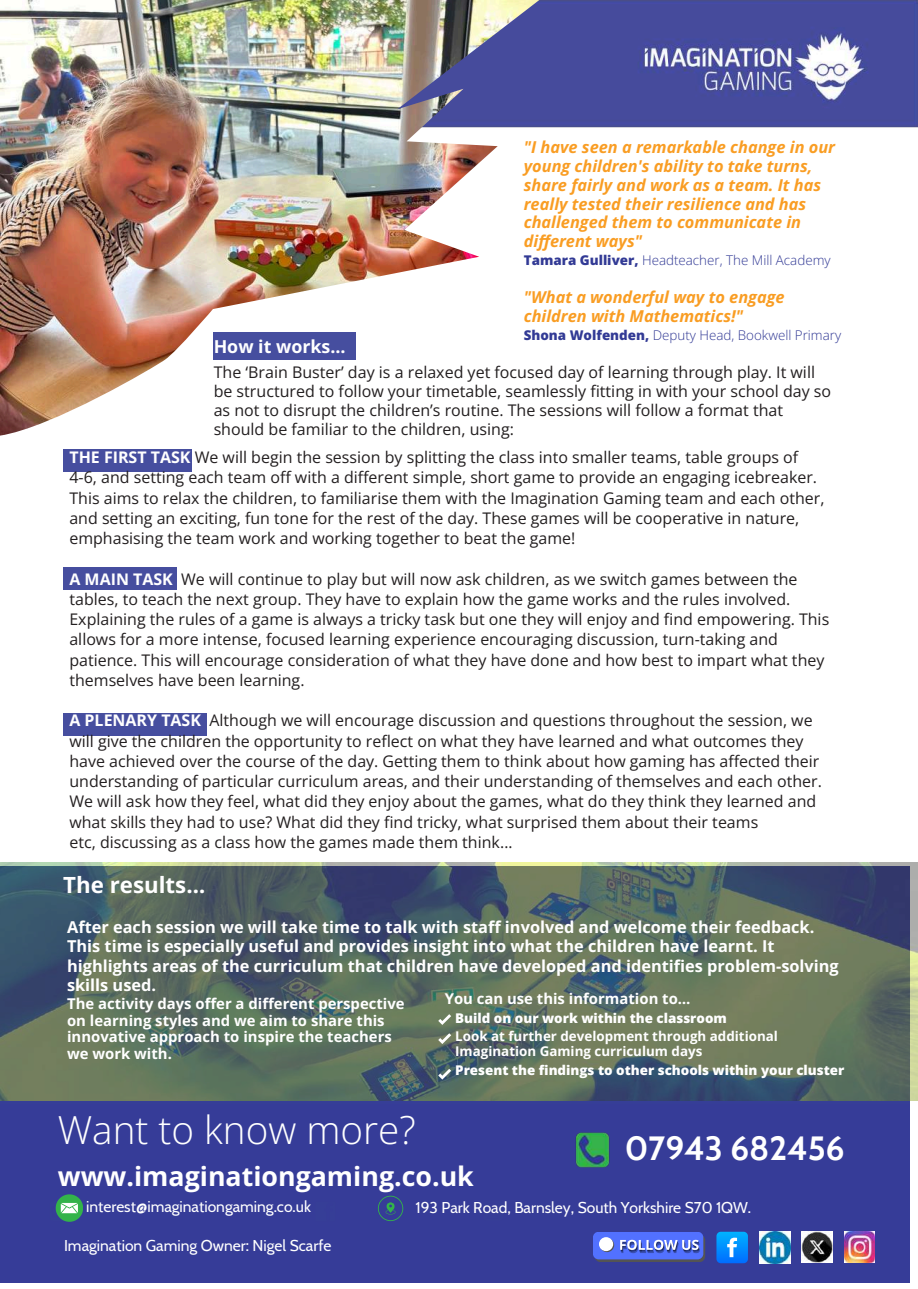
<style>
.page{position:relative;width:918px;height:1289px;background:#fff}
.page>*{position:absolute;margin:0;border:0;box-sizing:border-box;transform-origin:0 0}
.t1{font:300 38.7px "Open Sans";color:#fff}
.t2{font:700 33.45px "Cabin";color:#fff}
.t3{font:700 26.7px "Open Sans";color:#fff}
.t4{font:700 22.35px "Open Sans";color:#fff}
.t5{font:700 17.85px "Open Sans";color:#fff}
.t6{font:700 16.35px/19px "Open Sans";color:#fff}
.t7{font:italic 700 16.35px/18.9px "Open Sans";color:#f99d23}
.t8{font:16.05px/20.2px "Open Sans";color:#231f20}
.t9{font:15.6px "Cabin";color:#fff}
.t10{font:700 14.85px/16.8px "Open Sans";color:#fff}
.t11{font:300 13.35px "Open Sans";color:#323a95}
.t12{font:800 13.35px "Open Sans";color:#fff}
.t13{font:700 13.35px/14.5px "Open Sans";color:#fff}
.s1{font-weight:800}
.s2{font-weight:700;color:#fff}
</style>
<div class="page">
<div style="left:63px;top:712px;width:143px;height:23px;background:#464e9f"></div>
<div style="left:63px;top:567px;width:114px;height:22px;background:#464e9f"></div>
<div style="left:63px;top:449px;width:129px;height:23px;background:#464e9f"></div>
<div style="left:0;top:1104px;width:910px;height:177px;background:#323896"></div>
<img style="left:545px;top:0;width:373px;height:128px">
<img style="left:0;top:862px;width:918px;height:238px">
<img style="left:0;top:0;width:545px;height:435px">
<svg style="left:438px;top:1013px;width:13px;height:11px"></svg>
<svg style="left:438px;top:1033px;width:13px;height:10px"></svg>
<svg style="left:438px;top:1068px;width:13px;height:11px"></svg>
<img style="left:575px;top:1132px;width:35px;height:36px">
<svg style="left:55px;top:1194px;width:28px;height:27px"></svg>
<svg style="left:378px;top:1195px;width:25px;height:25px"></svg>
<img style="left:844px;top:1231px;width:31px;height:30px">
<img style="left:802px;top:1231px;width:30px;height:30px">
<img style="left:759px;top:1231px;width:32px;height:31px">
<svg style="left:595px;top:1234px;width:110px;height:27px"></svg>
<div style="left:593px;top:1231px;width:110px;height:28px;background:#5271ff;border-radius:6px"></div>
<svg style="left:600px;top:1237px;width:14px;height:14px"></svg>
<div style="left:599px;top:1236px;width:14px;height:14px;background:#fff;border-radius:50%"></div>
<svg style="left:620px;top:1239px;width:80px;height:13px"></svg>
<svg style="left:716px;top:1231px;width:32px;height:31px"></svg>
<p class="t5" style="left:214px;top:334px;width:133px">How it works…</p>
<p class="t7" style="left:524px;top:137px;width:313px">"I have seen a remarkable change in our young children's ability to take turns, share fairly and work as a team. It has really tested their resilience and has challenged them to communicate in different ways"</p>
<p class="t11" style="left:524px;top:251px;width:308px"><span class="s1">Tamara Gulliver,</span> Headteacher, The Mill Academy</p>
<p class="t7" style="left:524px;top:287px;width:262px">"What a wonderful way to engage children with Mathematics!"</p>
<p class="t11" style="left:524px;top:325px;width:319px"><span class="s1">Shona Wolfenden,</span> Deputy Head, Bookwell Primary</p>
<p class="t8" style="left:214px;top:362px;width:619px;line-height:19px">The ‘Brain Buster’ day is a relaxed yet focused day of learning through play. It will be structured to follow your timetable, seamlessly fitting in with your school day so as not to disrupt the children’s routine. The sessions will follow a format that should be familiar to the children, using:</p>
<p class="t8" style="left:69px;top:446px;width:757px"><span class="s2">THE FIRST TASK</span> We will begin the session by splitting the class into smaller teams, table groups of 4-6, and setting each team off with a different simple, short game to provide an engaging icebreaker.<br>This aims to relax the children, to familiarise them with the Imagination Gaming team and each other, and setting an exciting, fun tone for the rest of the day. These games will be cooperative in nature, emphasising the team work and working together to beat the game!</p>
<p class="t8" style="left:69px;top:568px;width:761px"><span class="s2">A MAIN TASK</span> We will continue to play but will now ask children, as we switch games between the tables, to teach the next group. They have to explain how the game works and the rules involved.<br>Explaining the rules of a game is always a tricky task but one they will enjoy and find empowering. This allows for a more intense, focused learning experience encouraging discussion, turn-taking and patience. This will encourage consideration of what they have done and how best to impart what they themselves have been learning.</p>
<p class="t8" style="left:69px;top:710px;width:754px"><span class="s2">A PLENARY TASK</span> Although we will encourage discussion and questions throughout the session, we will give the children the opportunity to reflect on what they have learned and what outcomes they have achieved over the course of the day. Getting them to think about how gaming has affected their understanding of particular curriculum areas, and their understanding of themselves and each other.<br>We will ask how they feel, what did they enjoy about the games, what do they think they learned and what skills they had to use? What did they find tricky, what surprised them about their teams<br>etc, discussing as a class how the games made them think…</p>
<h3 class="t4" style="left:63px;top:868px;width:144px">The results…</h3>
<p class="t6" style="left:67px;top:917px;width:773px">After each session we will take time to talk with staff involved and welcome their feedback.<br>This time is especially useful and provides insight into what the children have learnt. It highlights areas of the curriculum that children have developed and identifies problem-solving skills used.</p>
<p class="t10" style="left:67px;top:994px;width:339px">The activity days offer a different perspective on learning styles and we aim to share this innovative approach to inspire the teachers we work with.</p>
<p class="t10" style="left:445px;top:989px;width:247px">You can use this information to…</p>
<p class="t12" style="left:455px;top:1008px;width:273px">Build on our work within the classroom</p>
<p class="t13" style="left:455px;top:1028px;width:324px">Look at further development through additional<br>Imagination Gaming curriculum days</p>
<p class="t12" style="left:455px;top:1060px;width:391px">Present the findings to other schools within your cluster</p>
<h1 class="t1" style="left:58px;top:1102px;width:359px">Want to know more?</h1>
<h3 class="t3" style="left:58px;top:1156px;width:418px">www.imaginationgaming.co.uk</h3>
<p class="t9" style="left:86px;top:1196px;width:226px">interest@imaginationgaming.co.uk</p>
<p class="t9" style="left:416px;top:1197px;width:337px">193 Park Road, Barnsley, South Yorkshire S70 1QW.</p>
<h2 class="t2" style="left:625px;top:1127px;width:222px">07943 682456</h2>
<p class="t9" style="left:64px;top:1235px;width:269px">Imagination Gaming Owner: Nigel Scarfe</p>
</div>
